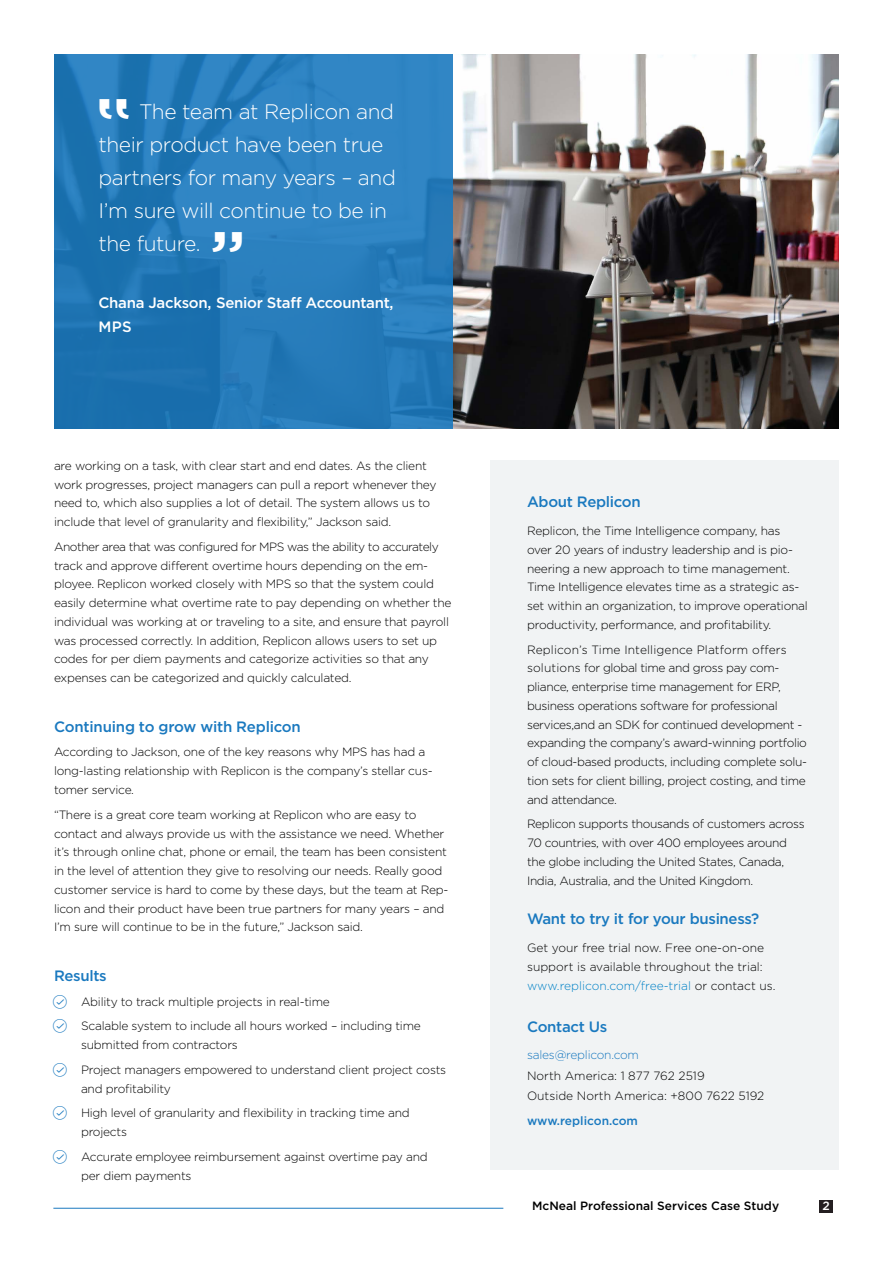
<style>
.page{position:relative;width:893px;height:1263px;background:#fff}
.page>*{position:absolute;margin:0;border:0;box-sizing:border-box;transform-origin:0 0}
.Customer_Pull_Quote{font:300 21px/33px "Gotham";letter-spacing:-.02em;color:#fff}
.Heading{font:500 15px "Gotham";letter-spacing:-.02em;color:#1a79bf}
.Name__Title__Company{font:500 15px/24px "Gotham";letter-spacing:-.02em;color:#fff}
.body_text{font:500 15px "Gotham";letter-spacing:-.015em;color:#1a79bf}
.body_text-2{font:300 12px/18.8px "Gotham";letter-spacing:-.02em;color:#000}
.body_text-3{font:300 12px/18.8px "Gotham";color:#000}
.t1{font:500 12px "Gotham";color:#000}
.t2{font:300 12px "Gotham";letter-spacing:-.02em;color:#1a79bf}
.Heading-2{font:500 12px "Gotham";color:#1a79bf}
.t3{font:500 12px "Gotham";color:#fff}
.s1{font-family:"Cutomer Quotes";font-weight:400}
.s2{font-family:"Customer End Quotes";font-weight:400}
.s3{font-family:"Circle Check";font-weight:400;color:#1a79bf}
.s4{color:#0081c6}
</style>
<div class="page">
<div style="left:819px;top:1200px;width:14px;height:13px;background:#241f21"></div>
<hr style="left:53px;top:1208px;width:450px;height:1px;background:#1a79bf">
<div style="left:491px;top:460px;width:348px;height:709px;background:#f1f3f4"></div>
<img style="left:453px;top:54px;width:386px;height:374px">
<svg style="left:54px;top:54px;width:399px;height:374px;background:#257bb9"></svg>
<p class="Customer_Pull_Quote" style="left:98px;top:95px;width:299px"><span class="s1">•</span> The team at Replicon and their product have been true partners for many years – and<br>I’m sure will continue to be in the future. <span class="s2">•</span></p>
<p class="Name__Title__Company" style="left:98px;top:291px;width:297px">Chana Jackson, Senior Staff Accountant,<br>MPS</p>
<p class="body_text-2" style="left:54px;top:456px;width:384px">are working on a task, with clear start and end dates. As the client work progresses, project managers can pull a report whenever they need to, which also supplies a lot of detail. The system allows us to include that level of granularity and flexibility,” Jackson said.</p>
<p class="body_text-2" style="left:54px;top:537px;width:399px">Another area that was configured for MPS was the ability to accurately track and approve different overtime hours depending on the em&shy;ployee. Replicon worked closely with MPS so that the system could easily determine what overtime rate to pay depending on whether the individual was working at or traveling to a site, and ensure that payroll was processed correctly. In addition, Replicon allows users to set up codes for per diem payments and categorize activities so that any expenses can be categorized and quickly calculated.</p>
<p class="body_text" style="left:54px;top:717px;width:248px">Continuing to grow with Replicon</p>
<p class="body_text-2" style="left:54px;top:742px;width:380px">According to Jackson, one of the key reasons why MPS has had a long-lasting relationship with Replicon is the company’s stellar cus&shy;tomer service.</p>
<p class="body_text-2" style="left:54px;top:805px;width:396px">“There is a great core team working at Replicon who are easy to contact and always provide us with the assistance we need. Whether it’s through online chat, phone or email, the team has been consistent in the level of attention they give to resolving our needs. Really good customer service is hard to come by these days, but the team at Rep&shy;licon and their product have been true partners for many years – and I’m sure will continue to be in the future,” Jackson said.</p>
<p class="body_text" style="left:54px;top:966px;width:54px">Results</p>
<p class="body_text-2" style="left:54px;top:991px;width:277px"><span class="s3">•</span> Ability to track multiple projects in real-time</p>
<p class="body_text-2" style="left:81px;top:1016px;width:341px;text-indent:-27px"><span class="s3">•</span> Scalable system to include all hours worked – including time submitted from contractors</p>
<p class="body_text-2" style="left:81px;top:1060px;width:367px;text-indent:-27px"><span class="s3">•</span> Project managers empowered to understand client project costs and profitability</p>
<p class="body_text-2" style="left:81px;top:1103px;width:330px;text-indent:-27px"><span class="s3">•</span> High level of granularity and flexibility in tracking time and projects</p>
<p class="body_text-2" style="left:81px;top:1147px;width:348px;text-indent:-27px"><span class="s3">•</span> Accurate employee reimbursement against overtime pay and per diem payments</p>
<p class="Heading" style="left:527px;top:492px;width:115px">About Replicon</p>
<p class="body_text-2" style="left:527px;top:521px;width:282px">Replicon, the Time Intelligence company, has over 20 years of industry leadership and is pio&shy;neering a new approach to time management.<br>Time Intelligence elevates time as a strategic as&shy;set within an organization, to improve operational productivity, performance, and profitability.</p>
<p class="body_text-2" style="left:527px;top:640px;width:281px">Replicon’s Time Intelligence Platform offers solutions for global time and gross pay com&shy;pliance, enterprise time management for ERP, business operations software for professional services,and an SDK for continued development - expanding the company’s award-winning portfolio of cloud-based products, including complete solu&shy;tion sets for client billing, project costing, and time and attendance.</p>
<p class="body_text-2" style="left:527px;top:814px;width:279px">Replicon supports thousands of customers across 70 countries, with over 400 employees around the globe including the United States, Canada, India, Australia, and the United Kingdom.</p>
<p class="Heading" style="left:527px;top:909px;width:234px">Want to try it for your business?</p>
<p class="body_text-3" style="left:527px;top:938px;width:250px">Get your free trial now. Free one-on-one support is available throughout the trial: <span class="s4">www.replicon.com/free-trial</span> or contact us.</p>
<p class="Heading" style="left:527px;top:1016px;width:82px">Contact Us</p>
<p class="t2" style="left:527px;top:1047px;width:113px">sales@replicon.com</p>
<p class="body_text-3" style="left:527px;top:1066px;width:179px">North America: 1 877 762 2519</p>
<p class="body_text-3" style="left:527px;top:1086px;width:239px">Outside North America: +800 7622 5192</p>
<p class="Heading-2" style="left:527px;top:1112px;width:112px">www.replicon.com</p>
<p class="t1" style="left:532px;top:1198px;width:248px">McNeal Professional Services Case Study</p>
<p class="t3" style="left:822px;top:1198px;width:9px">2</p>
</div>
